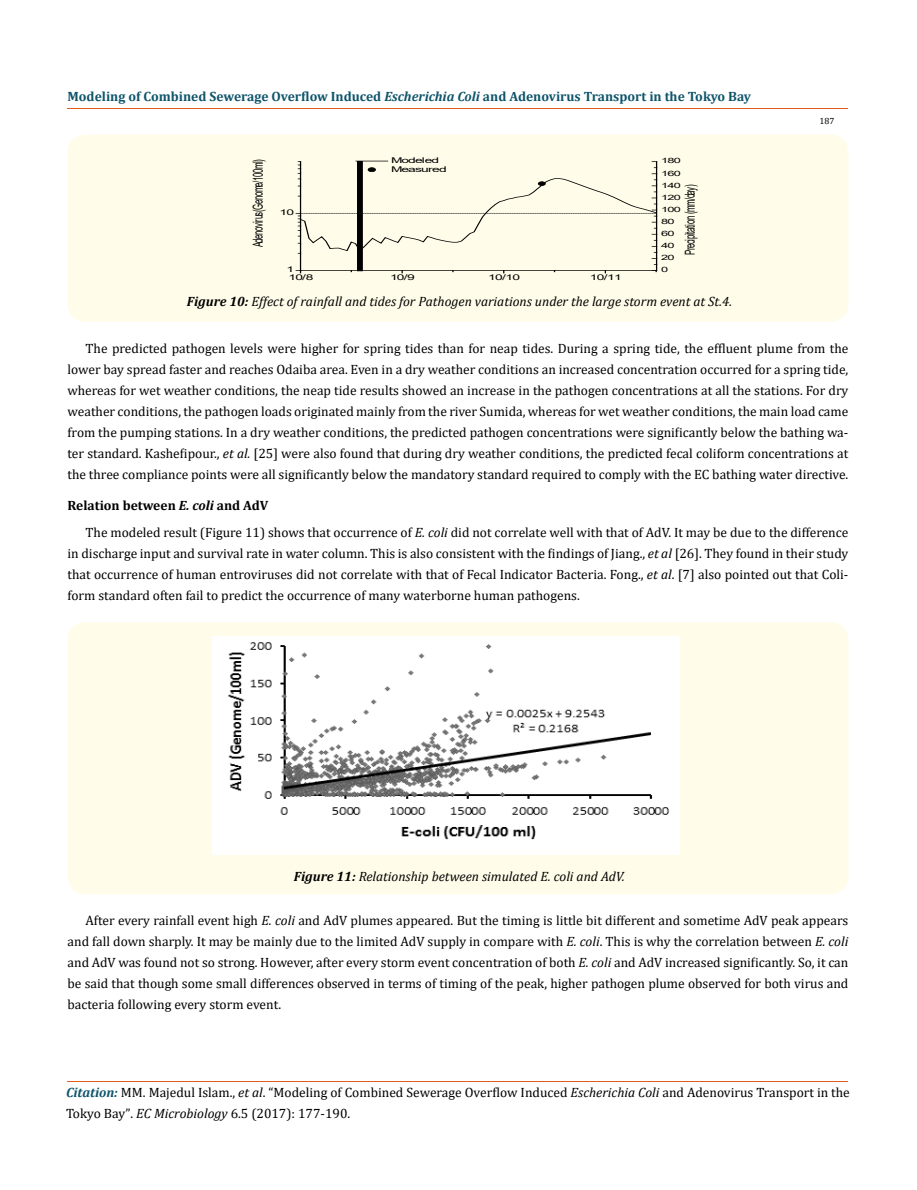
<style>
.page{position:relative;width:917px;height:1190px;background:#fff}
.page>*{position:absolute;margin:0;border:0;box-sizing:border-box;transform-origin:0 0}
.t1{font:13.8px "Arial";letter-spacing:-.06em;color:#000;scale:.57 1}
.t2{font:13.5px/21px "Cambria";color:#000;text-align:justify}
.t3{font:italic 13.5px "Cambria";color:#000}
.t4{font:700 13.5px "Cambria";color:#0e546a}
.t5{font:9px "Cambria";color:#000}
.t6{font:7.8px/8.7px "Arial";letter-spacing:-.06em;color:#000;scale:1.75 1}
.t7{font:7.2px "Arial";letter-spacing:-.055em;color:#000;scale:1.75 1}
.s1{font-style:italic}
.s2{font-weight:700}
.s3{font-weight:700;font-style:italic}
.s4{font-weight:700;font-style:italic;color:#0e546a}
.s5{font-size:13.35px}
</style>
<div class="page">
<hr style="left:68px;top:1080px;width:780px;height:1px;background:#e05d1a">
<div style="left:68px;top:135px;width:780px;height:186px;background:#fffde9;border-radius:18px"></div>
<svg style="left:296px;top:161px;width:361px;height:112px"></svg>
<hr style="left:656px;top:162px;width:1px;height:108px;background:#000">
<div style="left:68px;top:622px;width:780px;height:272px;background:#fffde9;border-radius:18px"></div>
<img style="left:213px;top:636px;width:466px;height:218px">
<p class="t4" style="left:68px;top:86px;width:685px">Modeling of Combined Sewerage Overflow Induced <span class="s1">Escherichia Coli</span> and Adenovirus Transport in the Tokyo Bay</p>
<p class="t1" style="left:248px;top:247px;width:157px;rotate:-90deg">Adenovirus(Genome/100ml)</p>
<p class="t6" style="left:391px;top:156px;width:33px">Modeled<br>Measured</p>
<p class="t6" style="left:279px;top:208px;width:10px">10</p>
<p class="t7" style="left:661px;top:156px;width:13px">180</p>
<p class="t7" style="left:661px;top:168px;width:13px">160</p>
<p class="t7" style="left:661px;top:180px;width:13px">140</p>
<p class="t1" style="left:680px;top:255px;width:126px;rotate:-90deg">Precipitation (mm/day)</p>
<p class="t7" style="left:661px;top:192px;width:13px">120</p>
<p class="t7" style="left:661px;top:204px;width:13px">100</p>
<p class="t7" style="left:661px;top:216px;width:9px">80</p>
<p class="t7" style="left:661px;top:228px;width:9px">60</p>
<p class="t7" style="left:661px;top:241px;width:9px">40</p>
<p class="t7" style="left:661px;top:253px;width:9px">20</p>
<p class="t6" style="left:286px;top:265px;width:6px">1</p>
<p class="t6" style="left:288px;top:273px;width:16px">10/8</p>
<p class="t6" style="left:390px;top:273px;width:16px">10/9</p>
<p class="t6" style="left:488px;top:273px;width:20px">10/10</p>
<p class="t6" style="left:590px;top:273px;width:20px">10/11</p>
<p class="t7" style="left:661px;top:265px;width:6px">0</p>
<p class="t5" style="left:819px;top:116px;width:16px">187</p>
<p class="t3" style="left:187px;top:292px;width:546px"><span class="s2">Figure 10:</span> Effect of rainfall and tides for Pathogen variations under the large storm event at St.4.</p>
<p class="t2" style="left:67px;top:337px;width:782px;text-indent:18px">The predicted pathogen levels were higher for spring tides than for neap tides. During a spring tide, the effluent plume from the lower bay spread faster and reaches Odaiba area. Even in a dry weather conditions an increased concentration occurred for a spring tide, whereas for wet weather conditions, the neap tide results showed an increase in the pathogen concentrations at all the stations. For dry weather conditions, the pathogen loads originated mainly from the river Sumida, whereas for wet weather conditions, the main load came from the pumping stations. In a dry weather conditions, the predicted pathogen concentrations were significantly below the bathing wa&shy;ter standard. Kashefipour., <span class="s1">et al.</span> [25] were also found that during dry weather conditions, the predicted fecal coliform concentrations at the three compliance points were all significantly below the mandatory standard required to comply with the EC bathing water directive.</p>
<p class="t2" style="left:86px;top:492px;width:764px;line-height:26.5px;text-indent:-18px"><span class="s2">Relation between</span> <span class="s3">E. coli</span> <span class="s2">and AdV<br></span>The modeled result (Figure 11) shows that occurrence of <span class="s1">E. coli</span> did not correlate well with that of AdV. It may be due to the difference</p>
<p class="t2" style="left:68px;top:542px;width:782px">in discharge input and survival rate in water column. This is also consistent with the findings of Jiang., <span class="s1">et al</span> [26]. They found in their study that occurrence of human entroviruses did not correlate with that of Fecal Indicator Bacteria. Fong., <span class="s1">et al</span>. [7] also pointed out that Coli&shy;form standard often fail to predict the occurrence of many waterborne human pathogens.</p>
<p class="t3" style="left:294px;top:866px;width:332px"><span class="s2">Figure 11:</span> Relationship between simulated E. coli and AdV.</p>
<p class="t2" style="left:68px;top:909px;width:782px;text-indent:18px">After every rainfall event high <span class="s1">E. coli</span> and AdV plumes appeared. But the timing is little bit different and sometime AdV peak appears and fall down sharply. It may be mainly due to the limited AdV supply in compare with <span class="s1">E. coli</span>. This is why the correlation between <span class="s1">E. coli </span>and AdV was found not so strong. However, after every storm event concentration of both <span class="s1">E. coli</span> and AdV increased significantly. So, it can be said that though some small differences observed in terms of timing of the peak, higher pathogen plume observed for both virus and bacteria following every storm event.</p>
<p class="t2" style="left:66px;top:1081px;width:785px"><span class="s4">Citation:</span> MM. Majedul Islam., <span class="s1">et al</span>. “Modeling of Combined Sewerage Overflow Induced <span class="s1">Escherichia Coli</span> and Adenovirus Transport in the<br>Tokyo Bay”<span class="s5">.</span> <span class="s1">EC Microbiology</span> <span class="s5">6</span>.5 (2017): 177-190.</p>
</div>
